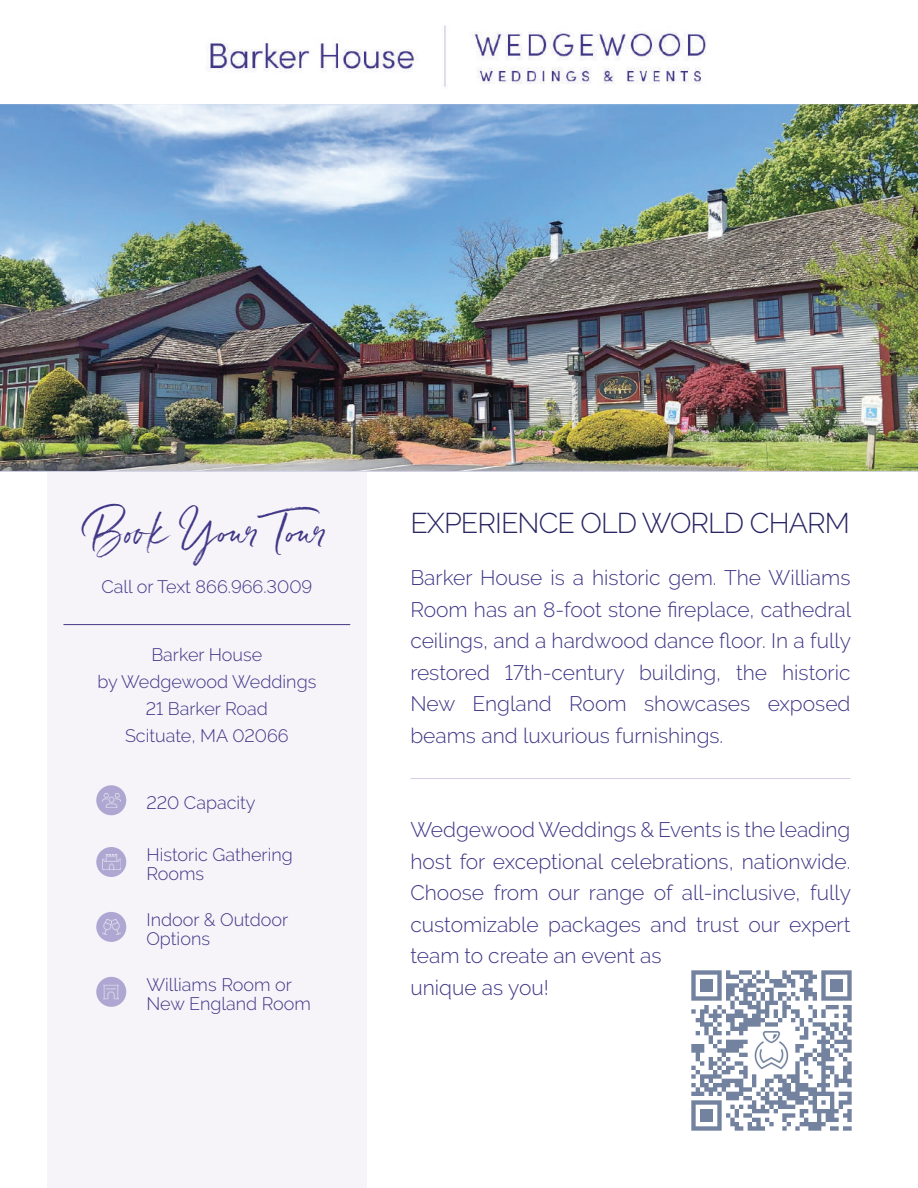
<style>
.page{position:relative;width:918px;height:1188px;background:#fff}
.page>*{position:absolute;margin:0;border:0;box-sizing:border-box;transform-origin:0 0}
.t1{font:37.5px "Belluga";color:#403786}
.t2{font:300 28.5px "Raleway";letter-spacing:-.03em;color:#282562}
.t3{font:300 21px/31.5px "Raleway";color:#403786;text-align:justify}
.t4{font:300 18px/27px "Raleway";color:#403786}
</style>
<div class="page">
<div style="left:47px;top:409px;width:320px;height:779px;background:#f6f3f9"></div>
<hr style="left:63px;top:624px;width:287px;height:1px;background:#403786">
<div style="left:96px;top:785px;width:30px;height:30px;background:#aea7d1;border-radius:50%"></div>
<img style="left:102px;top:793px;width:18px;height:14px">
<svg style="left:96px;top:847px;width:30px;height:30px"></svg>
<img style="left:102px;top:855px;width:18px;height:14px">
<div style="left:96px;top:912px;width:30px;height:30px;background:#aea7d1;border-radius:50%"></div>
<img style="left:102px;top:920px;width:18px;height:14px">
<div style="left:96px;top:977px;width:30px;height:30px;background:#aea7d1;border-radius:50%"></div>
<img style="left:104px;top:985px;width:15px;height:14px">
<img style="left:0;top:104px;width:918px;height:368px">
<hr style="left:410px;top:778px;width:440px;height:1px;background:#d8cce4">
<img style="left:207px;top:25px;width:500px;height:62px">
<img style="left:691px;top:970px;width:161px;height:161px">
<h1 class="t1" style="left:87px;top:509px;width:245px">Book Your Tour</h1>
<p class="t4" style="left:101px;top:573px;width:212px">Call or Text 866.966.3009</p>
<p class="t4" style="left:97px;top:641px;width:220px;text-align:center">Barker House<br>by Wedgewood Weddings<br>21 Barker Road<br>Scituate, MA 02066</p>
<p class="t4" style="left:146px;top:789px;width:111px">220 Capacity</p>
<p class="t4" style="left:146px;top:845px;width:148px;line-height:19.5px">Historic Gathering<br>Rooms</p>
<p class="t4" style="left:146px;top:909px;width:143px;line-height:19.5px">Indoor &amp; Outdoor<br>Options</p>
<p class="t4" style="left:146px;top:974px;width:166px;line-height:19.5px">Williams Room or<br>New England Room</p>
<h2 class="t2" style="left:410px;top:506px;width:441px">EXPERIENCE OLD WORLD CHARM</h2>
<p class="t3" style="left:410px;top:562px;width:442px">Barker House is a historic gem. The Williams Room has an 8-foot stone fireplace, cathedral ceilings, and a hardwood dance floor. In a fully restored 17th-century building, the historic New England Room showcases exposed beams and luxurious furnishings.</p>
<p class="t3" style="left:410px;top:814px;width:442px;text-align:left">Wedgewood Weddings &amp; Events is the leading host for exceptional celebrations, nationwide.<br>Choose from our range of all-inclusive, fully customizable packages and trust our expert team to create an event as<br>unique as you!</p>
</div>
